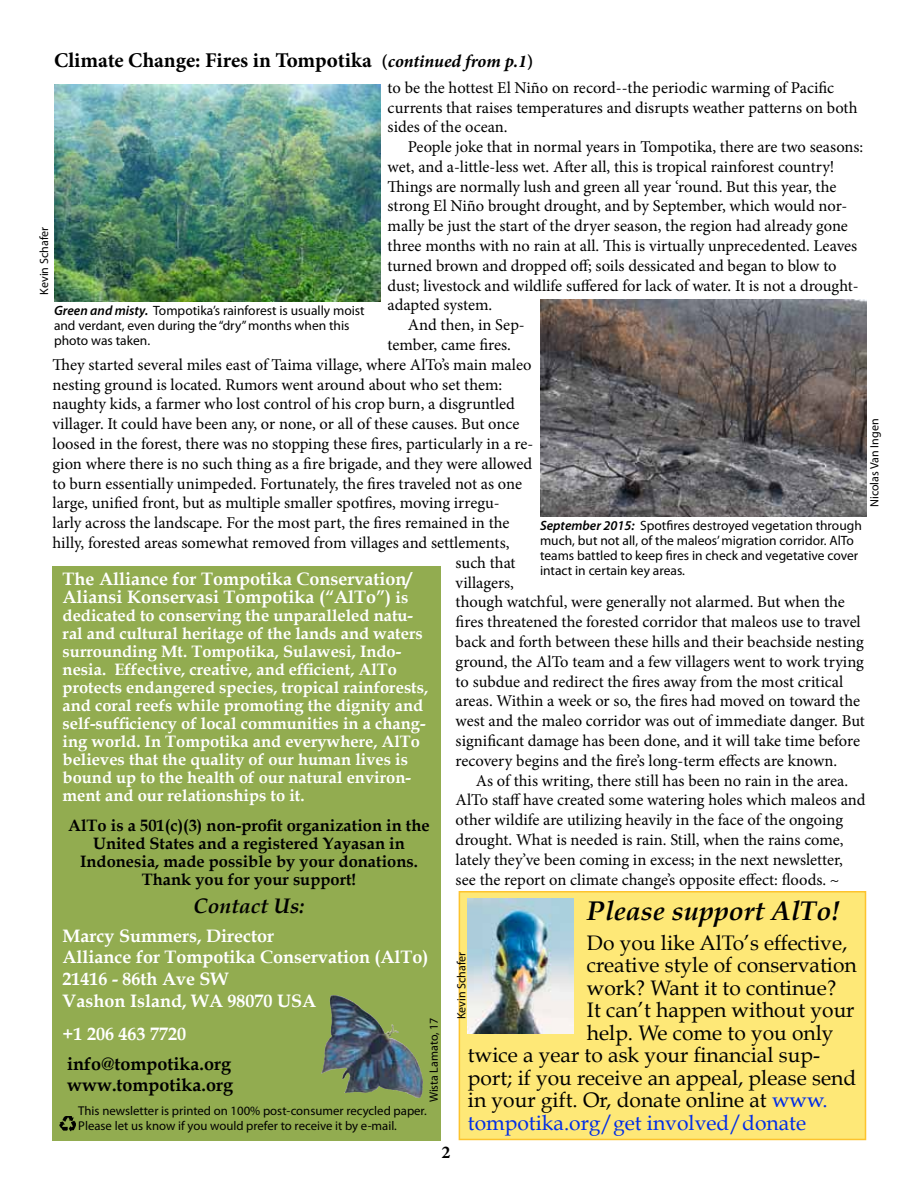
<style>
.page{position:relative;width:918px;height:1188px;background:#fff}
.page>*{position:absolute;margin:0;border:0;box-sizing:border-box;transform-origin:0 0}
.t1{font:italic 700 27px "Book Antiqua";color:#000}
.t2{font:21px "Book Antiqua";color:#000}
.t3{font:700 21px "Minion Pro";color:#000}
.t4{font:21px "Book Antiqua";color:#002ce7}
.t5{font:italic 700 21px "Book Antiqua";color:#000}
.t6{font:700 18px/21.6px "Book Antiqua";color:#fff}
.t7{font:700 18px/21.6px "Book Antiqua";color:#000}
.t8{font:700 18px "Minion Pro";color:#000}
.t9{font:16.5px/19.6px "Minion Pro";color:#000}
.t10{font:700 16.5px/18px "Book Antiqua";color:#fff}
.t11{font:700 16.5px/18px "Book Antiqua";color:#000;text-align:center}
.t12{font:13.5px/15px "Myriad Pro";color:#000}
.t13{font:12.75px/15px "Myriad Pro";color:#000}
.t14{font:12px "Myriad Pro";color:#000}
.s1{font-size:18px}
.s2{font-style:italic;font-size:18px}
.s3{font-weight:600;font-style:italic}
.s4{font-size:16.5px}
.s5{color:#002ce7}
</style>
<div class="page">
<div style="left:52px;top:566px;width:389px;height:574px;background:#92ac50"></div>
<img style="left:59px;top:1116px;width:17px;height:16px">
<img style="left:321px;top:995px;width:101px;height:103px">
<img style="left:540px;top:299px;width:327px;height:218px">
<img style="left:54px;top:84px;width:327px;height:218px">
<div style="left:459px;top:891px;width:407px;height:249px;background:#fee877;border:2px solid #fdc32d"></div>
<img style="left:467px;top:899px;width:106px;height:134px">
<p class="t3" style="left:54px;top:45px;width:481px">Climate Change: Fires in Tompotika <span class="s1">(</span><span class="s2">continued from p.1</span><span class="s1">)</span></p>
<p class="t9" style="left:388px;top:78px;width:471px">to be the hottest El Niño on record--the periodic warming of Pacific currents that raises temperatures and disrupts weather patterns on both sides of the ocean.</p>
<p class="t9" style="left:408px;top:137px;width:457px">People joke that in normal years in Tompotika, there are two seasons:</p>
<p class="t9" style="left:388px;top:157px;width:448px">wet, and a-little-less wet. After all, this is tropical rainforest country!</p>
<p class="t9" style="left:388px;top:177px;width:450px">Things are normally lush and green all year ‘round. But this year, the</p>
<p class="t9" style="left:388px;top:196px;width:461px">strong El Niño brought drought, and by September, which would nor-</p>
<p class="t9" style="left:388px;top:216px;width:462px">mally be just the start of the dryer season, the region had already gone</p>
<p class="t9" style="left:388px;top:236px;width:471px">three months with no rain at all. This is virtually unprecedented. Leaves</p>
<p class="t9" style="left:388px;top:256px;width:451px">turned brown and dropped off; soils dessicated and began to blow to</p>
<p class="t9" style="left:388px;top:276px;width:473px">dust; livestock and wildlife suffered for lack of water. It is not a drought-</p>
<p class="t9" style="left:388px;top:295px;width:106px">adapted system.</p>
<p class="t9" style="left:408px;top:315px;width:118px">And then, in Sep-</p>
<p class="t9" style="left:388px;top:335px;width:125px">tember, came fires.</p>
<p class="t9" style="left:52px;top:355px;width:481px">They started several miles east of Taima village, where AlTo’s main maleo</p>
<p class="t9" style="left:52px;top:375px;width:451px">nesting ground is located. Rumors went around about who set them:</p>
<p class="t9" style="left:52px;top:394px;width:464px">naughty kids, a farmer who lost control of his crop burn, a disgruntled</p>
<p class="t9" style="left:52px;top:414px;width:468px">villager. It could have been any, or none, or all of these causes. But once</p>
<p class="t9" style="left:52px;top:434px;width:482px">loosed in the forest, there was no stopping these fires, particularly in a re-</p>
<p class="t9" style="left:52px;top:454px;width:481px">gion where there is no such thing as a fire brigade, and they were allowed</p>
<p class="t9" style="left:52px;top:474px;width:471px">to burn essentially unimpeded. Fortunately, the fires traveled not as one</p>
<p class="t9" style="left:52px;top:493px;width:449px">large, unified front, but as multiple smaller spotfires, moving irregu-</p>
<p class="t9" style="left:52px;top:513px;width:459px">larly across the landscape. For the most part, the fires remained in the</p>
<p class="t9" style="left:52px;top:533px;width:459px">hilly, forested areas somewhat removed from villages and settlements,</p>
<p class="t9" style="left:456px;top:553px;width:62px">such that</p>
<p class="t9" style="left:456px;top:573px;width:60px">villagers,</p>
<p class="t9" style="left:456px;top:592px;width:391px">though watchful, were generally not alarmed. But when the</p>
<p class="t9" style="left:456px;top:612px;width:407px">fires threatened the forested corridor that maleos use to travel</p>
<p class="t9" style="left:456px;top:632px;width:410px">back and forth between these hills and their beachside nesting</p>
<p class="t9" style="left:456px;top:652px;width:410px">ground, the AlTo team and a few villagers went to work trying</p>
<p class="t9" style="left:456px;top:672px;width:389px">to subdue and redirect the fires away from the most critical</p>
<p class="t9" style="left:456px;top:691px;width:406px">areas. Within a week or so, the fires had moved on toward the</p>
<p class="t9" style="left:456px;top:711px;width:411px">west and the maleo corridor was out of immediate danger. But</p>
<p class="t9" style="left:456px;top:731px;width:406px">significant damage has been done, and it will take time before</p>
<p class="t9" style="left:456px;top:751px;width:383px">recovery begins and the fire’s long-term effects are known.</p>
<p class="t9" style="left:476px;top:771px;width:374px">As of this writing, there still has been no rain in the area.</p>
<p class="t9" style="left:456px;top:790px;width:411px">AlTo staff have created some watering holes which maleos and</p>
<p class="t9" style="left:456px;top:810px;width:389px">other wildife are utilizing heavily in the face of the ongoing</p>
<p class="t9" style="left:456px;top:830px;width:389px">drought. What is needed is rain. Still, when the rains come,</p>
<p class="t9" style="left:456px;top:850px;width:389px">lately they’ve been coming in excess; in the next newsletter,</p>
<p class="t9" style="left:456px;top:870px;width:385px">see the report on climate change’s opposite effect: floods. ~</p>
<p class="t14" style="left:37px;top:295px;width:69px;rotate:-90deg">Kevin Schafer</p>
<p class="t12" style="left:54px;top:303px;width:312px"><span class="s3">Green and misty.</span> Tompotika’s rainforest is usually moist and verdant, even during the “dry” months when this photo was taken.</p>
<p class="t14" style="left:867px;top:507px;width:90px;rotate:-90deg">Nicolas Van Ingen</p>
<p class="t12" style="left:540px;top:517px;width:323px"><span class="s3">September 2015:</span> Spotfires destroyed vegetation through much, but not all, of the maleos’ migration corridor. AlTo teams battled to keep fires in check and vegetative cover intact in certain key areas.</p>
<p class="t6" style="left:63px;top:570px;width:351px;line-height:18px">The Alliance for Tompotika Conservation/<br>Aliansi Konservasi Tompotika (“AlTo”) <span class="s4">is</span></p>
<p class="t10" style="left:63px;top:606px;width:367px">dedicated to conserving the unparalleled natu&shy;ral and cultural heritage of the lands and waters surrounding Mt. Tompotika, Sulawesi, Indo&shy;nesia. Effective, creative, and efficient, AlTo protects endangered species, tropical rainforests, and coral reefs while promoting the dignity and self-sufficiency of local communities in a chang&shy;ing world. In Tompotika and everywhere, AlTo believes that the quality of our human lives is bound up to the health of our natural environ&shy;ment and our relationships to it.</p>
<p class="t11" style="left:68px;top:816px;width:363px">AlTo is a 501(c)(3) non-profit organization in the United States and a registered Yayasan in Indonesia, made possible by your donations.<br>Thank you for your support!</p>
<p class="t5" style="left:193px;top:894px;width:113px">Contact Us:</p>
<p class="t6" style="left:63px;top:925px;width:367px">Marcy Summers, Director<br>Alliance for Tompotika Conservation (AlTo)<br>21416 - 86th Ave SW<br>Vashon Island, WA 98070 USA</p>
<p class="t6" style="left:63px;top:1023px;width:125px">+1 206 463 7720</p>
<p class="t7" style="left:67px;top:1053px;width:167px">info@tompotika.org www.tompotika.org</p>
<h1 class="t1" style="left:587px;top:895px;width:255px">Please support AlTo!</h1>
<p class="t2" style="left:587px;top:930px;width:262px">Do you like AlTo’s effective,</p>
<p class="t2" style="left:587px;top:952px;width:271px">creative style of conservation</p>
<p class="t2" style="left:587px;top:975px;width:251px">work? Want it to continue?</p>
<p class="t2" style="left:587px;top:997px;width:269px">It can’t happen without your</p>
<p class="t2" style="left:587px;top:1020px;width:248px">help. We come to you only</p>
<p class="t2" style="left:468px;top:1042px;width:354px">twice a year to ask your financial sup-</p>
<p class="t2" style="left:468px;top:1065px;width:390px">port; if you receive an appeal, please send</p>
<p class="t2" style="left:468px;top:1087px;width:361px">in your gift. Or, donate online at <span class="s5">www.</span></p>
<p class="t4" style="left:468px;top:1110px;width:340px">tompotika.org/get involved/donate</p>
<p class="t14" style="left:454px;top:1019px;width:69px;rotate:-90deg">Kevin Schafer</p>
<p class="t14" style="left:426px;top:1102px;width:86px;rotate:-90deg">Wista Lamato, 17</p>
<p class="t13" style="left:78px;top:1103px;width:350px">This newsletter is printed on 100% post-consumer recycled paper.<br>Please let us know if you would prefer to receive it by e-mail.</p>
<p class="t8" style="left:441px;top:1140px;width:10px">2</p>
</div>
